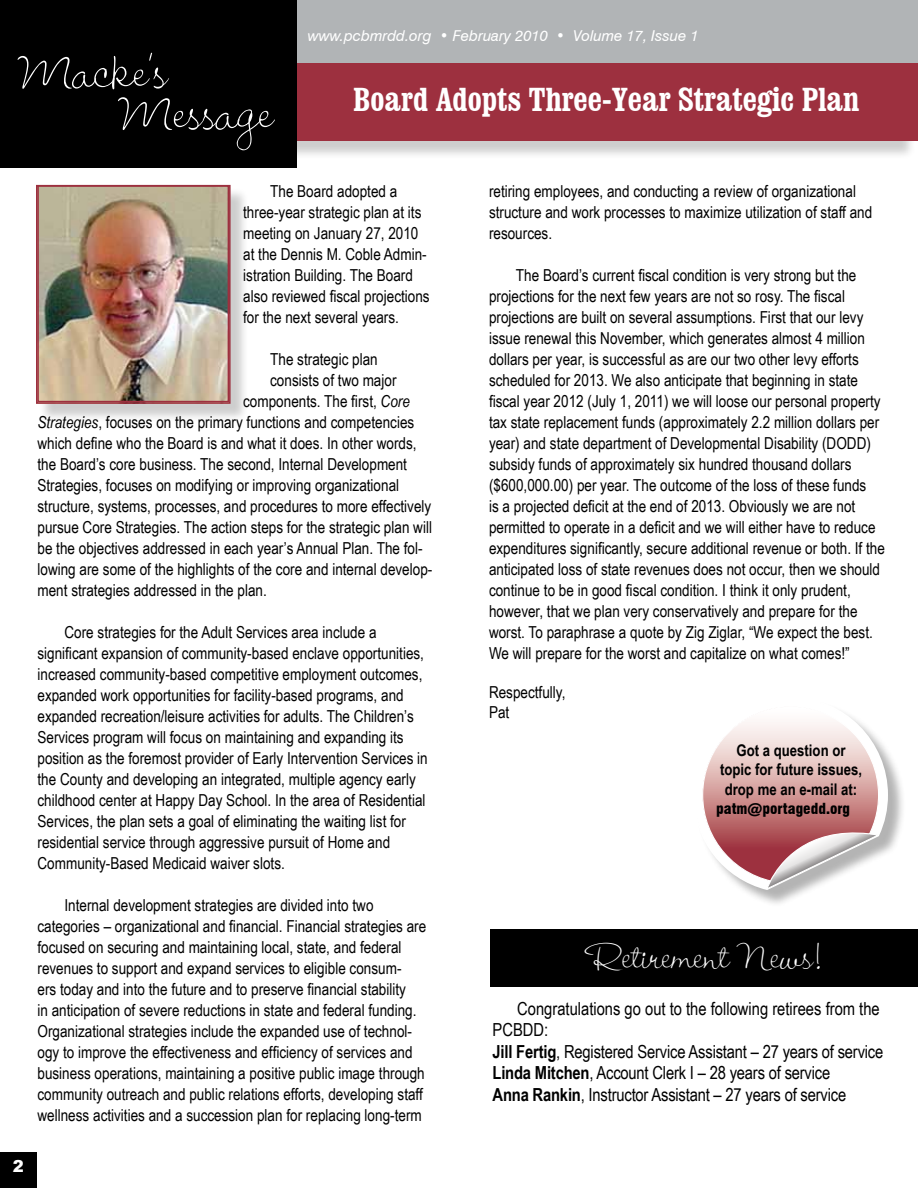
<style>
.page{position:relative;width:918px;height:1188px;background:#fff}
.page>*{position:absolute;margin:0;border:0;box-sizing:border-box;transform-origin:0 0}
.t1{font:65.55px "Dagobert";color:#fff}
.t2{font:48px "Dagobert";color:#fff}
.t3{font:700 condensed 33px "Clarendon BT";color:#fff}
.t4{font:18px/21.6px "Arial Narrow";letter-spacing:-.01em;color:#000}
.t5{font:16.5px/21px "Arial Narrow";color:#000}
.t6{font:900 16.5px "Arial";color:#fff}
.t7{font:700 16.05px/19.4px "Arial Narrow";color:#000;text-align:center}
.t8{font:italic 15px "Swiss 721 BT";color:#fff}
.t9{font:900 condensed 14.85px "Swiss 721 BT";color:#000}
.s1{font-style:italic}
.s2{font-weight:700}
</style>
<div class="page">
<div style="left:0;top:0;width:918px;height:70px;background:#b1b4b6"></div>
<div style="left:0;top:70px;width:916px;height:89px;background:#000;opacity:.2"></div>
<div style="left:0;top:67px;width:918px;height:74px;background:#9d303f"></div>
<div style="left:0;top:63px;width:918px;height:9px;background:#9d303f"></div>
<div style="left:0;top:0;width:297px;height:168px;background:#000"></div>
<div style="left:695px;top:699px;width:211px;height:209px;background:#000;opacity:.3"></div>
<svg style="left:695px;top:699px;width:194px;height:192px"></svg>
<div style="left:38px;top:187px;width:211px;height:236px;background:#000;opacity:.2"></div>
<img style="left:39px;top:187px;width:188px;height:213px">
<div style="left:36px;top:185px;width:195px;height:219px;border:1px solid #9d303f"></div>
<div style="left:37px;top:185px;width:192px;height:217px;border:1px solid #9d303f"></div>
<div style="left:0;top:1152px;width:37px;height:36px;background:#000"></div>
<div style="left:491px;top:929px;width:427px;height:58px;background:#000"></div>
<h1 class="t1" style="left:20px;top:36px;width:149px">Macke’s</h1>
<h1 class="t1" style="left:120px;top:77px;width:155px">Message</h1>
<p class="t8" style="left:308px;top:26px;width:393px">www.pcbmrdd.org • February 2010 • Volume 17, Issue 1</p>
<h3 class="t3" style="left:353px;top:79px;width:508px">Board Adopts Three-Year Strategic Plan</h3>
<p class="t6" style="left:13px;top:1154px;width:13px">2</p>
<p class="t5" style="left:243px;top:180px;width:188px;text-indent:27px">The Board adopted a three-year strategic plan at its meeting on January 27, 2010 at the Dennis M. Coble Admin&shy;istration Building. The Board also reviewed fiscal projections for the next several years.</p>
<p class="t5" style="left:270px;top:348px;width:109px">The strategic plan</p>
<p class="t5" style="left:270px;top:369px;width:128px">consists of two major</p>
<p class="t5" style="left:243px;top:390px;width:168px">components. The first, <span class="s1">Core</span></p>
<p class="t5" style="left:38px;top:411px;width:378px"><span class="s1">Strategies</span>, focuses on the primary functions and competencies</p>
<p class="t5" style="left:38px;top:432px;width:381px">which define who the Board is and what it does. In other words,</p>
<p class="t5" style="left:38px;top:453px;width:371px">the Board’s core business. The second, Internal Development</p>
<p class="t5" style="left:38px;top:474px;width:363px">Strategies, focuses on modifying or improving organizational</p>
<p class="t5" style="left:38px;top:495px;width:395px">structure, systems, processes, and procedures to more effectively</p>
<p class="t5" style="left:38px;top:516px;width:396px">pursue Core Strategies. The action steps for the strategic plan will</p>
<p class="t5" style="left:38px;top:537px;width:387px">be the objectives addressed in each year’s Annual Plan. The fol-</p>
<p class="t5" style="left:38px;top:558px;width:396px">lowing are some of the highlights of the core and internal develop-</p>
<p class="t5" style="left:38px;top:579px;width:231px">ment strategies addressed in the plan.</p>
<p class="t5" style="left:38px;top:621px;width:392px;text-indent:27px">Core strategies for the Adult Services area include a significant expansion of community-based enclave opportunities, increased community-based competitive employment outcomes, expanded work opportunities for facility-based programs, and expanded recreation/leisure activities for adults. The Children’s Services program will focus on maintaining and expanding its position as the foremost provider of Early Intervention Services in the County and developing an integrated, multiple agency early childhood center at Happy Day School. In the area of Residential Services, the plan sets a goal of eliminating the waiting list for residential service through aggressive pursuit of Home and Community-Based Medicaid waiver slots.</p>
<p class="t5" style="left:38px;top:894px;width:390px;text-indent:27px">Internal development strategies are divided into two categories – organizational and financial. Financial strategies are focused on securing and maintaining local, state, and federal revenues to support and expand services to eligible consum-<br>ers today and into the future and to preserve financial stability<br>in anticipation of severe reductions in state and federal funding.<br>Organizational strategies include the expanded use of technol&shy;ogy to improve the effectiveness and efficiency of services and business operations, maintaining a positive public image through community outreach and public relations efforts, developing staff wellness activities and a succession plan for replacing long-term</p>
<p class="t5" style="left:489px;top:180px;width:385px">retiring employees, and conducting a review of organizational structure and work processes to maximize utilization of staff and resources.</p>
<p class="t5" style="left:489px;top:264px;width:397px;text-indent:27px">The Board’s current fiscal condition is very strong but the projections for the next few years are not so rosy. The fiscal projections are built on several assumptions. First that our levy issue renewal this November, which generates almost 4 million dollars per year, is successful as are our two other levy efforts scheduled for 2013. We also anticipate that beginning in state fiscal year 2012 (July 1, 2011) we will loose our personal property tax state replacement funds (approximately 2.2 million dollars per year) and state department of Developmental Disability (DODD) subsidy funds of approximately six hundred thousand dollars ($600,000.00) per year. The outcome of the loss of these funds<br>is a projected deficit at the end of 2013. Obviously we are not permitted to operate in a deficit and we will either have to reduce expenditures significantly, secure additional revenue or both. If the anticipated loss of state revenues does not occur, then we should continue to be in good fiscal condition. I think it only prudent, however, that we plan very conservatively and prepare for the worst. To paraphrase a quote by Zig Ziglar, “We expect the best.<br>We will prepare for the worst and capitalize on what comes!”</p>
<p class="t5" style="left:489px;top:682px;width:78px;line-height:19.8px">Respectfully,<br>Pat</p>
<p class="t7" style="left:720px;top:740px;width:144px">Got a question or topic for future issues, drop me an e-mail at:</p>
<p class="t9" style="left:716px;top:800px;width:135px">patm@portagedd.org</p>
<h2 class="t2" style="left:588px;top:931px;width:236px">Retirement News!</h2>
<p class="t4" style="left:493px;top:997px;width:392px;text-indent:25px">Congratulations go out to the following retirees from the PCBDD:<br><span class="s2">Jill Fertig</span>, Registered Service Assistant – 27 years of service <span class="s2">Linda Mitchen</span>, Account Clerk I – 28 years of service<br><span class="s2">Anna Rankin</span>, Instructor Assistant – 27 years of service</p>
</div>
